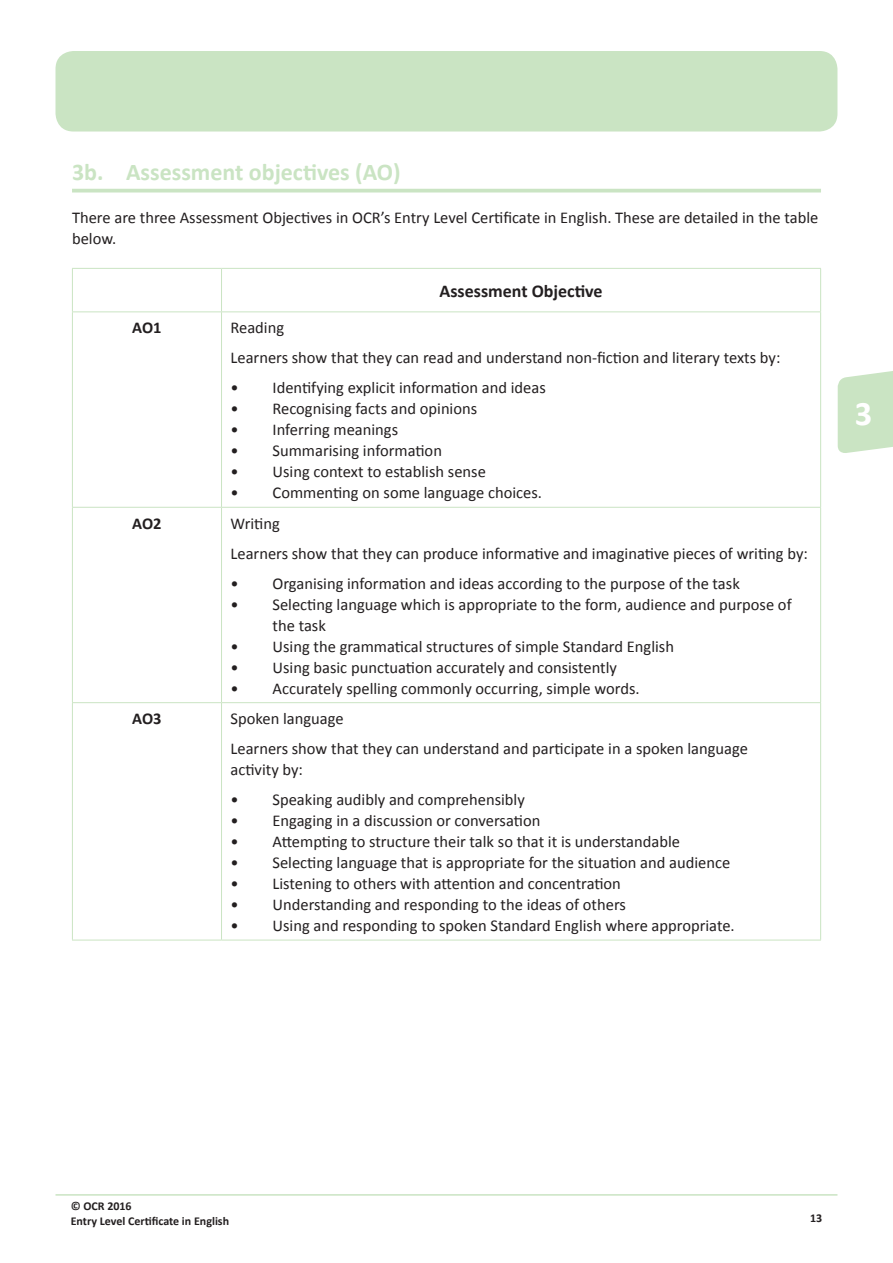
<style>
.page{position:relative;width:893px;height:1263px;background:#fff}
.page>*{position:absolute;margin:0;border:0;box-sizing:border-box;transform-origin:0 0}
.t1{font:700 34.5px "Calibri";color:#fff}
.HA{font:700 24px "Calibri";color:#cae4c3}
.TCH{font:700 18px "Calibri";color:#231f20}
.TB_BL{font:16.5px/21px "Calibri";color:#231f20}
.TB_G{font:16.5px/21px "Calibri";color:#231f20}
.TX{font:16.5px/21px "Calibri";color:#231f20}
.TB_G-2{font:700 16.5px "Calibri";letter-spacing:-.005em;color:#231f20}
.t2{font:700 12px/15px "Calibri";color:#231f20}
</style>
<div class="page">
<svg style="left:838px;top:371px;width:55px;height:82px;background:#cee6c7"></svg>
<div style="left:56px;top:51px;width:781px;height:81px;background:#cae4c3;border-radius:18px"></div>
<hr style="left:56px;top:1194px;width:781px;height:1px;background:#cae4c3">
<hr style="left:221px;top:269px;width:1px;height:42px;background:#cae4c3">
<hr style="left:221px;top:312px;width:1px;height:195px;background:#cae4c3">
<hr style="left:72px;top:507px;width:150px;height:1px;background:#cae4c3">
<hr style="left:222px;top:507px;width:599px;height:1px;background:#cae4c3">
<hr style="left:221px;top:508px;width:1px;height:194px;background:#cae4c3">
<hr style="left:72px;top:702px;width:150px;height:1px;background:#cae4c3">
<hr style="left:222px;top:702px;width:599px;height:1px;background:#cae4c3">
<hr style="left:221px;top:703px;width:1px;height:237px;background:#cae4c3">
<hr style="left:72px;top:312px;width:1px;height:195px;background:#cae4c3">
<hr style="left:820px;top:312px;width:1px;height:195px;background:#cae4c3">
<hr style="left:72px;top:508px;width:1px;height:194px;background:#cae4c3">
<hr style="left:820px;top:508px;width:1px;height:194px;background:#cae4c3">
<hr style="left:72px;top:703px;width:1px;height:237px;background:#cae4c3">
<hr style="left:820px;top:703px;width:1px;height:237px;background:#cae4c3">
<hr style="left:72px;top:940px;width:150px;height:1px;background:#cae4c3">
<hr style="left:222px;top:940px;width:599px;height:1px;background:#cae4c3">
<hr style="left:72px;top:268px;width:150px;height:1px;background:#cae4c3">
<hr style="left:72px;top:269px;width:1px;height:42px;background:#cae4c3">
<hr style="left:222px;top:268px;width:599px;height:1px;background:#cae4c3">
<hr style="left:820px;top:269px;width:1px;height:42px;background:#cae4c3">
<hr style="left:72px;top:311px;width:150px;height:1px;background:#cae4c3">
<hr style="left:222px;top:311px;width:599px;height:1px;background:#cae4c3">
<hr style="left:72px;top:189px;width:749px;height:3px;background:#cae4c3">
<p class="HA" style="left:72px;top:157px;width:330px">3b. Assessment objectives (AO)</p>
<p class="TX" style="left:72px;top:206px;width:748px">There are three Assessment Objectives in OCR’s Entry Level Certificate in English. These are detailed in the table below.</p>
<p class="TCH" style="left:439px;top:280px;width:165px">Assessment Objective</p>
<p class="TB_G-2" style="left:132px;top:318px;width:31px">AO1</p>
<p class="TB_G" style="left:231px;top:316px;width:55px">Reading</p>
<p class="TB_G" style="left:231px;top:346px;width:551px">Learners show that they can read and understand non-fiction and literary texts by:</p>
<p class="TB_BL" style="left:231px;top:376px;width:317px">• Identifying explicit information and ideas</p>
<p class="TB_BL" style="left:231px;top:397px;width:248px">• Recognising facts and opinions</p>
<p class="TB_BL" style="left:231px;top:418px;width:169px">• Inferring meanings</p>
<p class="TB_BL" style="left:231px;top:439px;width:213px">• Summarising information</p>
<p class="TB_BL" style="left:231px;top:460px;width:257px">• Using context to establish sense</p>
<p class="TB_BL" style="left:231px;top:481px;width:313px">• Commenting on some language choices.</p>
<p class="TB_G-2" style="left:132px;top:513px;width:31px">AO2</p>
<p class="TB_G" style="left:231px;top:512px;width:51px">Writing</p>
<p class="TB_G" style="left:231px;top:542px;width:579px">Learners show that they can produce informative and imaginative pieces of writing by:</p>
<p class="TB_BL" style="left:231px;top:572px;width:511px">• Organising information and ideas according to the purpose of the task</p>
<p class="TB_BL" style="left:273px;top:593px;width:521px;text-indent:-42px">• Selecting language which is appropriate to the form, audience and purpose of the task</p>
<p class="TB_BL" style="left:231px;top:635px;width:445px">• Using the grammatical structures of simple Standard English</p>
<p class="TB_BL" style="left:231px;top:656px;width:388px">• Using basic punctuation accurately and consistently</p>
<p class="TB_BL" style="left:231px;top:677px;width:411px">• Accurately spelling commonly occurring, simple words.</p>
<p class="TB_G-2" style="left:132px;top:708px;width:31px">AO3</p>
<p class="TB_G" style="left:231px;top:707px;width:115px">Spoken language</p>
<p class="TB_G" style="left:231px;top:737px;width:519px">Learners show that they can understand and participate in a spoken language activity by:</p>
<p class="TB_BL" style="left:231px;top:788px;width:296px">• Speaking audibly and comprehensibly</p>
<p class="TB_BL" style="left:231px;top:809px;width:311px">• Engaging in a discussion or conversation</p>
<p class="TB_BL" style="left:231px;top:830px;width:451px">• Attempting to structure their talk so that it is understandable</p>
<p class="TB_BL" style="left:231px;top:851px;width:501px">• Selecting language that is appropriate for the situation and audience</p>
<p class="TB_BL" style="left:231px;top:872px;width:392px">• Listening to others with attention and concentration</p>
<p class="TB_BL" style="left:231px;top:893px;width:397px">• Understanding and responding to the ideas of others</p>
<p class="TB_BL" style="left:231px;top:914px;width:506px">• Using and responding to spoken Standard English where appropriate.</p>
<h1 class="t1" style="left:855px;top:392px;width:19px">3</h1>
<p class="t2" style="left:71px;top:1198px;width:160px">© OCR 2016<br>Entry Level Certificate in English</p>
<p class="t2" style="left:810px;top:1210px;width:14px">13</p>
</div>
